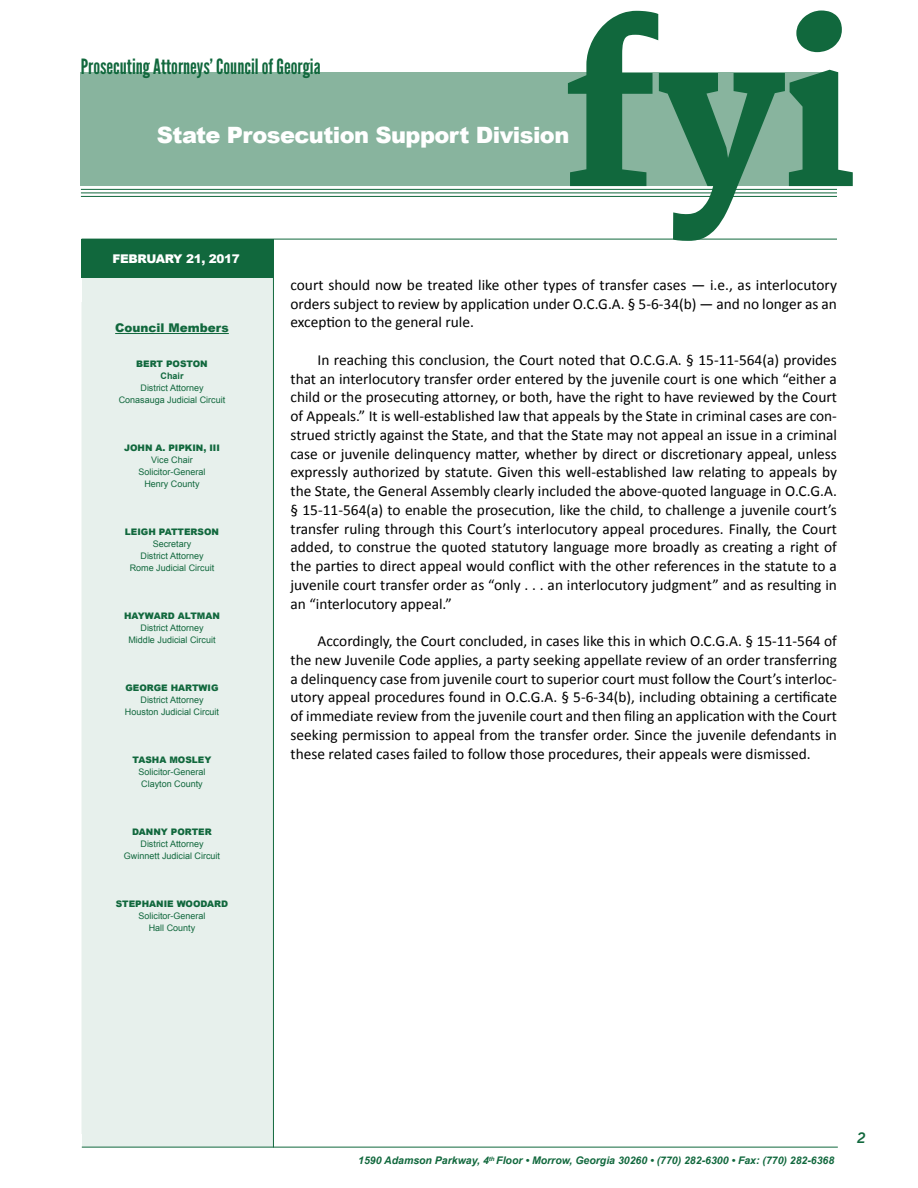
<style>
.page{position:relative;width:918px;height:1188px;background:#fff}
.page>*{position:absolute;margin:0;border:0;box-sizing:border-box;transform-origin:0 0}
.t1{font:800 207px "Merriweather";color:#11683d}
.t2{font:900 22.5px "Arial";letter-spacing:-.025em;color:#fff}
.t3{font:21px "League Gothic";color:#11683d}
.t4{font:15.3px/18.8px "Calibri";color:#000;text-align:justify}
.t5{font:italic 700 14.7px "News Gothic BT";color:#11683d}
.t6{font:900 12px "Arial";letter-spacing:-.025em;color:#fff}
.t7{font:900 12px "Arial";color:#11683d}
.t8{font:italic 700 10.5px "Arial";color:#11683d}
.t9{font:9px/12px "Arial";color:#11683d;text-align:center}
.t10{font:900 9px "Arial";color:#11683d}
.t11{font:700 9px "Arial";color:#11683d}
</style>
<div class="page">
<hr style="left:81px;top:196px;width:756px;height:1px;background:#11683d">
<div style="left:81px;top:73px;width:757px;height:113px;background:#88b49e"></div>
<div style="left:82px;top:278px;width:191px;height:869px;background:#e7f0ec"></div>
<hr style="left:82px;top:239px;width:755px;height:1px;background:#11683d">
<hr style="left:273px;top:250px;width:1px;height:898px;background:#11683d">
<hr style="left:115px;top:333px;width:114px;height:1px;background:#11683d">
<div style="left:82px;top:239px;width:192px;height:39px;background:#11683d"></div>
<hr style="left:81px;top:193px;width:756px;height:1px;background:#11683d">
<hr style="left:81px;top:189px;width:756px;height:1px;background:#11683d">
<hr style="left:82px;top:1147px;width:756px;height:1px;background:#11683d">
<h1 class="t1" style="left:563px;top:-8px;width:295px">fyi</h1>
<h3 class="t3" style="left:81px;top:54px;width:241px">Prosecuting Attorneys’ Council of Georgia</h3>
<h2 class="t2" style="left:157px;top:119px;width:414px">State Prosecution Support Division</h2>
<p class="t6" style="left:113px;top:250px;width:129px">FEBRUARY 21, 2017</p>
<p class="t7" style="left:115px;top:319px;width:115px">Council Members</p>
<p class="t10" style="left:136px;top:357px;width:73px">BERT POSTON</p>
<p class="t11" style="left:161px;top:370px;width:25px">Chair</p>
<p class="t9" style="left:119px;top:382px;width:108px">District Attorney<br>Conasauga Judicial Circuit</p>
<p class="t10" style="left:124px;top:441px;width:97px">JOHN A. PIPKIN, III</p>
<p class="t9" style="left:138px;top:454px;width:69px">Vice Chair<br>Solicitor-General<br>Henry County</p>
<p class="t10" style="left:125px;top:525px;width:96px">LEIGH PATTERSON</p>
<p class="t9" style="left:130px;top:538px;width:86px">Secretary<br>District Attorney<br>Rome Judicial Circuit</p>
<p class="t10" style="left:124px;top:609px;width:97px">HAYWARD ALTMAN</p>
<p class="t9" style="left:128px;top:622px;width:89px">District Attorney<br>Middle Judicial Circuit</p>
<p class="t10" style="left:125px;top:681px;width:95px">GEORGE HARTWIG</p>
<p class="t9" style="left:125px;top:694px;width:96px">District Attorney<br>Houston Judicial Circuit</p>
<p class="t10" style="left:133px;top:753px;width:80px">TASHA MOSLEY</p>
<p class="t9" style="left:139px;top:766px;width:69px">Solicitor-General<br>Clayton County</p>
<p class="t10" style="left:132px;top:825px;width:81px">DANNY PORTER</p>
<p class="t9" style="left:124px;top:838px;width:98px">District Attorney<br>Gwinnett Judicial Circuit</p>
<p class="t10" style="left:116px;top:897px;width:114px">STEPHANIE WOODARD</p>
<p class="t9" style="left:139px;top:910px;width:69px">Solicitor-General<br>Hall County</p>
<p class="t4" style="left:291px;top:275px;width:548px">court should now be treated like other types of transfer cases — i.e., as interlocutory orders subject to review by application under O.C.G.A. § 5-6-34(b) — and no longer as an exception to the general rule.</p>
<p class="t4" style="left:291px;top:350px;width:548px;text-indent:27px">In reaching this conclusion, the Court noted that O.C.G.A. § 15-11-564(a) provides that an interlocutory transfer order entered by the juvenile court is one which “either a child or the prosecuting attorney, or both, have the right to have reviewed by the Court of Appeals.” It is well-established law that appeals by the State in criminal cases are con&shy;strued strictly against the State, and that the State may not appeal an issue in a criminal case or juvenile delinquency matter, whether by direct or discretionary appeal, unless expressly authorized by statute. Given this well-established law relating to appeals by the State, the General Assembly clearly included the above-quoted language in O.C.G.A. § 15-11-564(a) to enable the prosecution, like the child, to challenge a juvenile court’s transfer ruling through this Court’s interlocutory appeal procedures. Finally, the Court added, to construe the quoted statutory language more broadly as creating a right of the parties to direct appeal would conflict with the other references in the statute to a juvenile court transfer order as “only . . . an interlocutory judgment” and as resulting in an “interlocutory appeal.”</p>
<p class="t4" style="left:291px;top:632px;width:548px;text-indent:27px">Accordingly, the Court concluded, in cases like this in which O.C.G.A. § 15-11-564 of the new Juvenile Code applies, a party seeking appellate review of an order transferring a delinquency case from juvenile court to superior court must follow the Court’s interloc&shy;utory appeal procedures found in O.C.G.A. § 5-6-34(b), including obtaining a certificate of immediate review from the juvenile court and then filing an application with the Court seeking permission to appeal from the transfer order. Since the juvenile defendants in these related cases failed to follow those procedures, their appeals were dismissed.</p>
<p class="t8" style="left:358px;top:1153px;width:478px">1590 Adamson Parkway, 4<sup>th</sup> Floor • Morrow, Georgia 30260 • (770) 282-6300 • Fax: (770) 282-6368</p>
<p class="t5" style="left:857px;top:1129px;width:10px">2</p>
</div>
